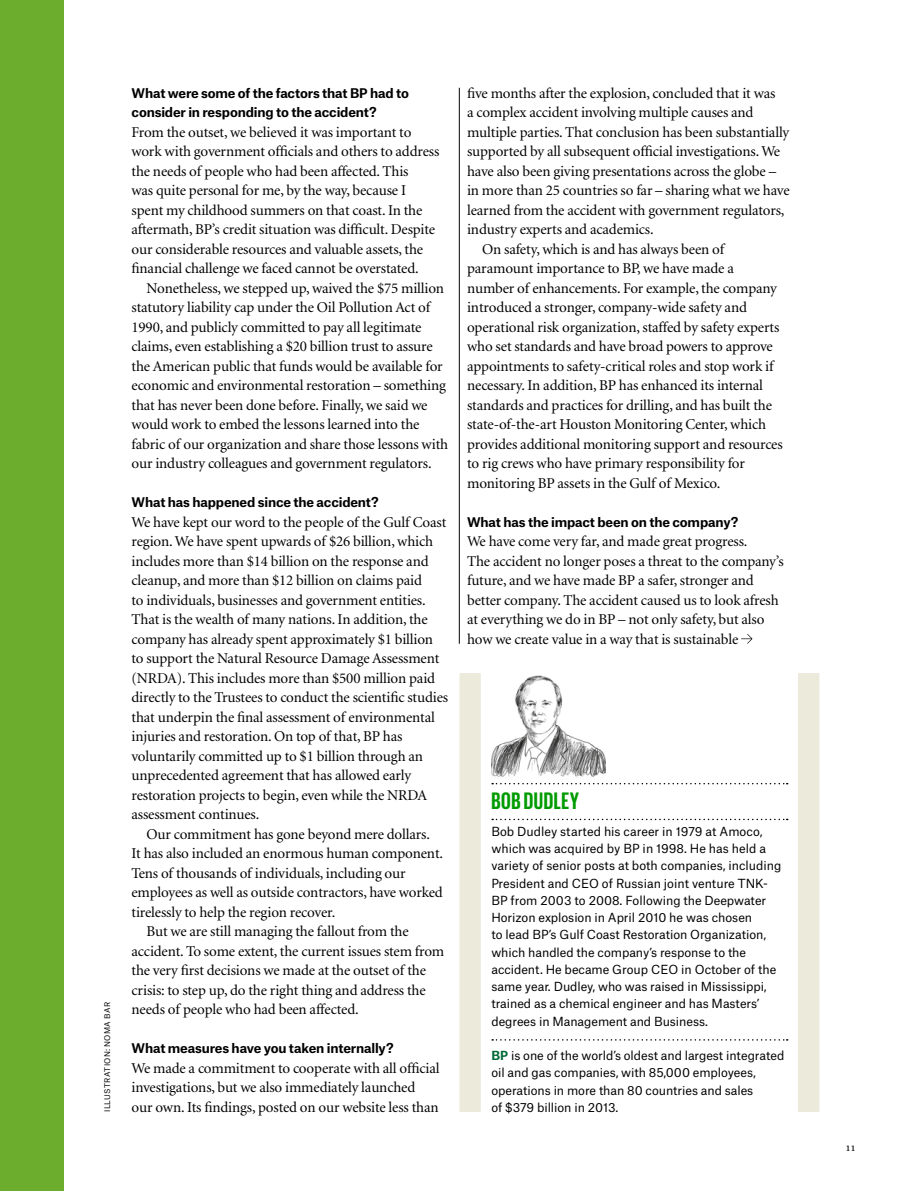
<style>
.page{position:relative;width:919px;height:1191px;background:#fff}
.page>*{position:absolute;margin:0;border:0;box-sizing:border-box;transform-origin:0 0}
.t1{font:700 24.3px "Giorgio Sans";letter-spacing:.025em;color:#009b00}
.t2{font:15px/19.5px "Minion";letter-spacing:-.01em;color:#000}
.t3{font:700 12.75px/19.5px "Atlas Grotesk";letter-spacing:-.01em;color:#000}
.t4{font:12px/17.2px "Atlas Grotesk";letter-spacing:-.005em;color:#000}
.t5{font:12px "Minion Regular SC";color:#000}
.t6{font:7.5px "Atlas Grotesk";letter-spacing:.045em;color:#000}
.s1{font-weight:700;color:#006935}
</style>
<div class="page">
<div style="left:0;top:0;width:64px;height:1191px;background:#6cad2e"></div>
<hr style="left:459px;top:88px;width:1px;height:556px;background:#000">
<div style="left:459px;top:673px;width:21px;height:439px;background:#eceadb"></div>
<div style="left:798px;top:673px;width:21px;height:439px;background:#eceadb"></div>
<img style="left:491px;top:675px;width:114px;height:108px">
<svg style="left:492px;top:783px;width:295px;height:1px"></svg>
<svg style="left:492px;top:818px;width:295px;height:2px"></svg>
<svg style="left:492px;top:1039px;width:295px;height:1px"></svg>
<svg style="left:741px;top:634px;width:11px;height:10px"></svg>
<p class="t6" style="left:101px;top:1112px;width:111px;rotate:-90deg">ILLUSTRATION: NOMA BAR</p>
<p class="t3" style="left:131px;top:82px;width:279px">What were some of the factors that BP had to consider in responding to the accident?</p>
<p class="t2" style="left:131px;top:123px;width:309px">From the outset, we believed it was important to work with government officials and others to address the needs of people who had been affected. This<br>was quite personal for me, by the way, because I spent my childhood summers on that coast. In the aftermath, BP’s credit situation was difficult. Despite our considerable resources and valuable assets, the financial challenge we faced cannot be overstated.</p>
<p class="t2" style="left:131px;top:279px;width:318px;text-indent:15px">Nonetheless, we stepped up, waived the $75 million statutory liability cap under the Oil Pollution Act of 1990, and publicly committed to pay all legitimate claims, even establishing a $20 billion trust to assure the American public that funds would be available for economic and environmental restoration – something that has never been done before. Finally, we said we would work to embed the lessons learned into the fabric of our organization and share those lessons with our industry colleagues and government regulators.</p>
<p class="t3" style="left:131px;top:491px;width:249px">What has happened since the accident?</p>
<p class="t2" style="left:131px;top:513px;width:318px">We have kept our word to the people of the Gulf Coast region. We have spent upwards of $26 billion, which includes more than $14 billion on the response and cleanup, and more than $12 billion on claims paid<br>to individuals, businesses and government entities.<br>That is the wealth of many nations. In addition, the company has already spent approximately $1 billion to support the Natural Resource Damage Assessment (NRDA). This includes more than $500 million paid directly to the Trustees to conduct the scientific studies that underpin the final assessment of environmental injuries and restoration. On top of that, BP has voluntarily committed up to $1 billion through an unprecedented agreement that has allowed early restoration projects to begin, even while the NRDA assessment continues.</p>
<p class="t2" style="left:146px;top:825px;width:285px">Our commitment has gone beyond mere dollars.</p>
<p class="t2" style="left:131px;top:844px;width:313px">It has also included an enormous human component.</p>
<p class="t2" style="left:131px;top:864px;width:276px">Tens of thousands of individuals, including our</p>
<p class="t2" style="left:131px;top:883px;width:313px">employees as well as outside contractors, have worked</p>
<p class="t2" style="left:131px;top:903px;width:205px">tirelessly to help the region recover.</p>
<p class="t2" style="left:146px;top:922px;width:263px">But we are still managing the fallout from the</p>
<p class="t2" style="left:131px;top:942px;width:314px">accident. To some extent, the current issues stem from</p>
<p class="t2" style="left:131px;top:961px;width:296px">the very first decisions we made at the outset of the</p>
<p class="t2" style="left:131px;top:981px;width:295px">crisis: to step up, do the right thing and address the</p>
<p class="t2" style="left:131px;top:1000px;width:229px">needs of people who had been affected.</p>
<p class="t3" style="left:131px;top:1037px;width:264px">What measures have you taken internally?</p>
<p class="t2" style="left:131px;top:1059px;width:309px">We made a commitment to cooperate with all official investigations, but we also immediately launched our own. Its findings, posted on our website less than</p>
<p class="t2" style="left:467px;top:84px;width:310px">five months after the explosion, concluded that it was</p>
<p class="t2" style="left:467px;top:103px;width:288px">a complex accident involving multiple causes and</p>
<p class="t2" style="left:467px;top:123px;width:324px">multiple parties. That conclusion has been substantially</p>
<p class="t2" style="left:467px;top:142px;width:314px">supported by all subsequent official investigations. We</p>
<p class="t2" style="left:467px;top:162px;width:310px">have also been giving presentations across the globe –</p>
<p class="t2" style="left:467px;top:181px;width:324px">in more than 25 countries so far – sharing what we have</p>
<p class="t2" style="left:467px;top:201px;width:319px">learned from the accident with government regulators,</p>
<p class="t2" style="left:467px;top:220px;width:188px">industry experts and academics.</p>
<p class="t2" style="left:482px;top:240px;width:243px">On safety, which is and has always been of</p>
<p class="t2" style="left:467px;top:259px;width:268px">paramount importance to BP, we have made a</p>
<p class="t2" style="left:467px;top:279px;width:311px">number of enhancements. For example, the company</p>
<p class="t2" style="left:467px;top:298px;width:281px">introduced a stronger, company-wide safety and</p>
<p class="t2" style="left:467px;top:318px;width:314px">operational risk organization, staffed by safety experts</p>
<p class="t2" style="left:467px;top:337px;width:307px">who set standards and have broad powers to approve</p>
<p class="t2" style="left:467px;top:357px;width:308px">appointments to safety-critical roles and stop work if</p>
<p class="t2" style="left:467px;top:376px;width:297px">necessary. In addition, BP has enhanced its internal</p>
<p class="t2" style="left:467px;top:396px;width:306px">standards and practices for drilling, and has built the</p>
<p class="t2" style="left:467px;top:415px;width:300px">state-of-the-art Houston Monitoring Center, which</p>
<p class="t2" style="left:467px;top:435px;width:317px">provides additional monitoring support and resources</p>
<p class="t2" style="left:467px;top:454px;width:279px">to rig crews who have primary responsibility for</p>
<p class="t2" style="left:467px;top:474px;width:255px">monitoring BP assets in the Gulf of Mexico.</p>
<p class="t3" style="left:467px;top:511px;width:273px">What has the impact been on the company?</p>
<p class="t2" style="left:467px;top:532px;width:318px">We have come very far, and made great progress.<br>The accident no longer poses a threat to the company’s future, and we have made BP a safer, stronger and better company. The accident caused us to look afresh at everything we do in BP – not only safety, but also how we create value in a way that is sustainable</p>
<h1 class="t1" style="left:491px;top:788px;width:89px">BOB DUDLEY</h1>
<p class="t4" style="left:491px;top:821px;width:291px">Bob Dudley started his career in 1979 at Amoco, which was acquired by BP in 1998. He has held a variety of senior posts at both companies, including President and CEO of Russian joint venture TNK-BP from 2003 to 2008. Following the Deepwater Horizon explosion in April 2010 he was chosen<br>to lead BP’s Gulf Coast Restoration Organization, which handled the company’s response to the accident. He became Group CEO in October of the same year. Dudley, who was raised in Mississippi, trained as a chemical engineer and has Masters’ degrees in Management and Business.</p>
<p class="t4" style="left:491px;top:1045px;width:294px"><span class="s1">BP</span> is one of the world’s oldest and largest integrated oil and gas companies, with 85,000 employees, operations in more than 80 countries and sales<br>of $379 billion in 2013.</p>
<p class="t5" style="left:846px;top:1141px;width:10px">11</p>
</div>
